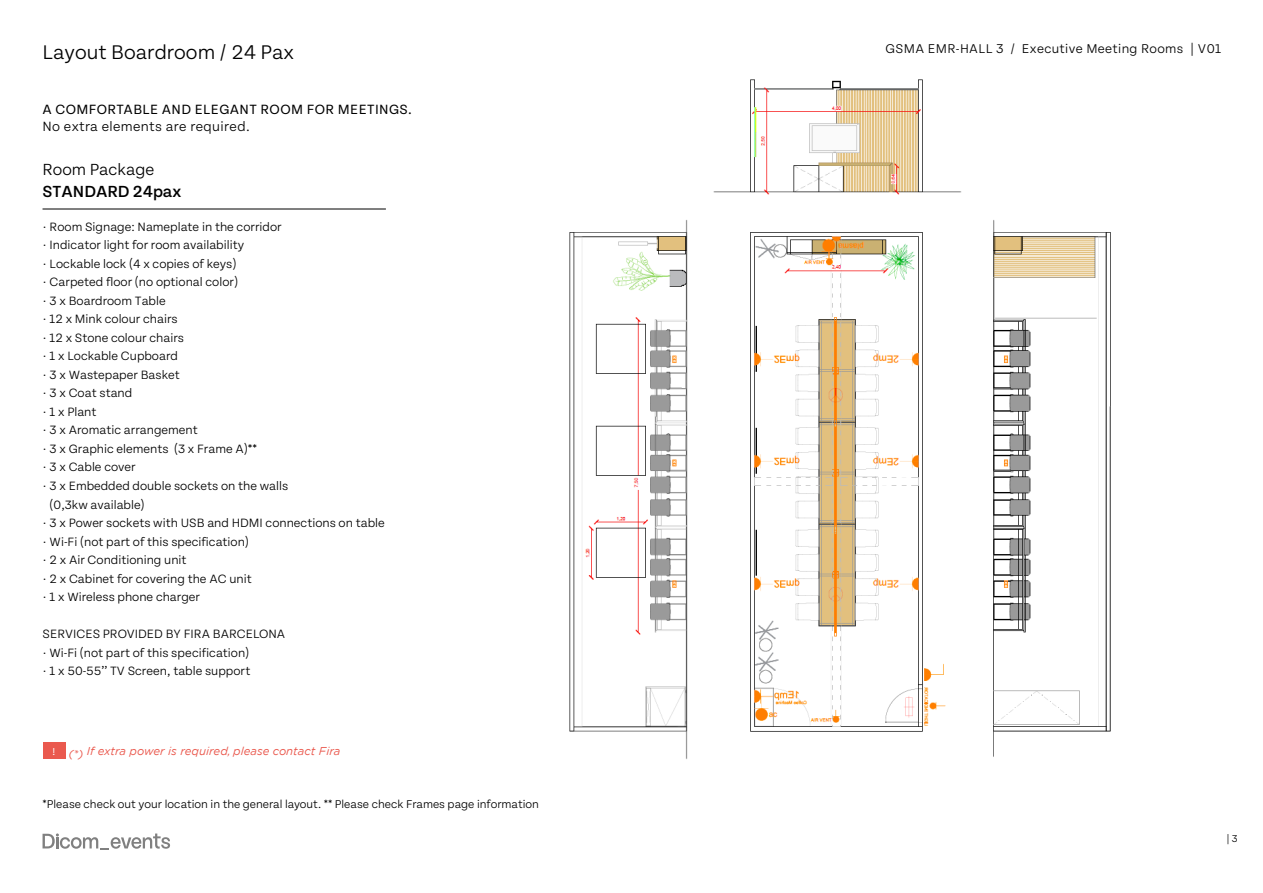
<style>
.page{position:relative;width:1263px;height:893px;background:#fff}
.page>*{position:absolute;margin:0;border:0;box-sizing:border-box;transform-origin:0 0}
.t1{font:300 21px "Tenon";color:#000}
.t2{font:500 17.1px "Tenon";color:#000}
.t3{font:300 17.1px "Tenon";color:#000}
.t4{font:14.25px "Tenon";letter-spacing:.025em;color:#000}
.t5{font:300 14.25px "Tenon";letter-spacing:.025em;color:#000}
.t6{font:300 13.5px "Tenon";letter-spacing:.025em;color:#000}
.t7{font:300 12.9px/18.5px "Tenon";color:#000}
.t8{font:300 12px "Tenon";color:#000}
.t9{font:italic 11.4px "Gotham";color:#ea594e}
.t10{font:300 10.5px "Tenon";color:#000}
.t11{font:7.5px "Century Gothic";color:#000}
.t12{font:700 7.5px "Century Gothic";color:#000}
.s1{font-family:"Tenon";font-style:normal;font-size:10.65px;color:#fff}
.s2{font-family:"Arial";font-weight:400;font-size:7.65px}
</style>
<div class="page">
<hr style="left:43px;top:209px;width:343px;height:1px;background:#000">
<div style="left:43px;top:742px;width:22px;height:16px;background:#ea594e"></div>
<svg style="left:43px;top:833px;width:127px;height:17px"></svg>
<img style="left:569px;top:79px;width:542px;height:680px">
<h1 class="t1" style="left:43px;top:42px;width:253px">Layout Boardroom / 24 Pax</h1>
<p class="t4" style="left:43px;top:101px;width:371px">A COMFORTABLE AND ELEGANT ROOM FOR MEETINGS.</p>
<p class="t5" style="left:43px;top:119px;width:209px">No extra elements are required.</p>
<h2 class="t3" style="left:43px;top:161px;width:113px">Room Package</h2>
<h2 class="t2" style="left:43px;top:182px;width:140px">STANDARD 24pax</h2>
<p class="t7" style="left:43px;top:217px;width:241px">· Room Signage: Nameplate in the corridor</p>
<p class="t7" style="left:43px;top:236px;width:203px">· Indicator light for room availability</p>
<p class="t7" style="left:43px;top:254px;width:195px">· Lockable lock (4 x copies of keys)</p>
<p class="t7" style="left:43px;top:273px;width:197px">· Carpeted floor (no optional color)</p>
<p class="t7" style="left:43px;top:292px;width:125px">· 3 x Boardroom Table</p>
<p class="t7" style="left:43px;top:310px;width:137px">· 12 x Mink colour chairs</p>
<p class="t7" style="left:43px;top:329px;width:143px">· 12 x Stone colour chairs</p>
<p class="t7" style="left:43px;top:347px;width:137px">· 1 x Lockable Cupboard</p>
<p class="t7" style="left:43px;top:366px;width:139px">· 3 x Wastepaper Basket</p>
<p class="t7" style="left:43px;top:384px;width:91px">· 3 x Coat stand</p>
<p class="t7" style="left:43px;top:403px;width:56px">· 1 x Plant</p>
<p class="t7" style="left:43px;top:421px;width:157px">· 3 x Aromatic arrangement</p>
<p class="t7" style="left:43px;top:440px;width:216px">· 3 x Graphic elements (3 x Frame A)**</p>
<p class="t7" style="left:43px;top:458px;width:95px">· 3 x Cable cover</p>
<p class="t7" style="left:43px;top:477px;width:247px">· 3 x Embedded double sockets on the walls</p>
<p class="t7" style="left:50px;top:495px;width:96px">(0,3kw available)</p>
<p class="t7" style="left:43px;top:514px;width:344px">· 3 x Power sockets with USB and HDMI connections on table</p>
<p class="t7" style="left:43px;top:532px;width:208px">· Wi-Fi (not part of this specification)</p>
<p class="t7" style="left:43px;top:551px;width:146px">· 2 x Air Conditioning unit</p>
<p class="t7" style="left:43px;top:569px;width:211px">· 2 x Cabinet for covering the AC unit</p>
<p class="t7" style="left:43px;top:588px;width:159px">· 1 x Wireless phone charger</p>
<p class="t7" style="left:43px;top:625px;width:244px">SERVICES PROVIDED BY FIRA BARCELONA · Wi-Fi (not part of this specification)<br>· 1 x 50-55’’ TV Screen, table support</p>
<p class="t9" style="left:53px;top:744px;width:289px"><span class="s1">!</span> (*) If extra power is required, please contact Fira</p>
<p class="t8" style="left:43px;top:798px;width:498px">*Please check out your location in the general layout. ** Please check Frames page information</p>
<p class="t12" style="left:226px;top:797px;width:28px">CLIENT<span class="s2">:</span></p>
<p class="t11" style="left:277px;top:798px;width:47px">FIRA - GSMA</p>
<p class="t11" style="left:495px;top:798px;width:43px">LOCATION:</p>
<p class="t6" style="left:885px;top:42px;width:337px">GSMA EMR-HALL 3 / Executive Meeting Rooms | V01</p>
<p class="t10" style="left:1226px;top:833px;width:13px">| 3</p>
</div>
